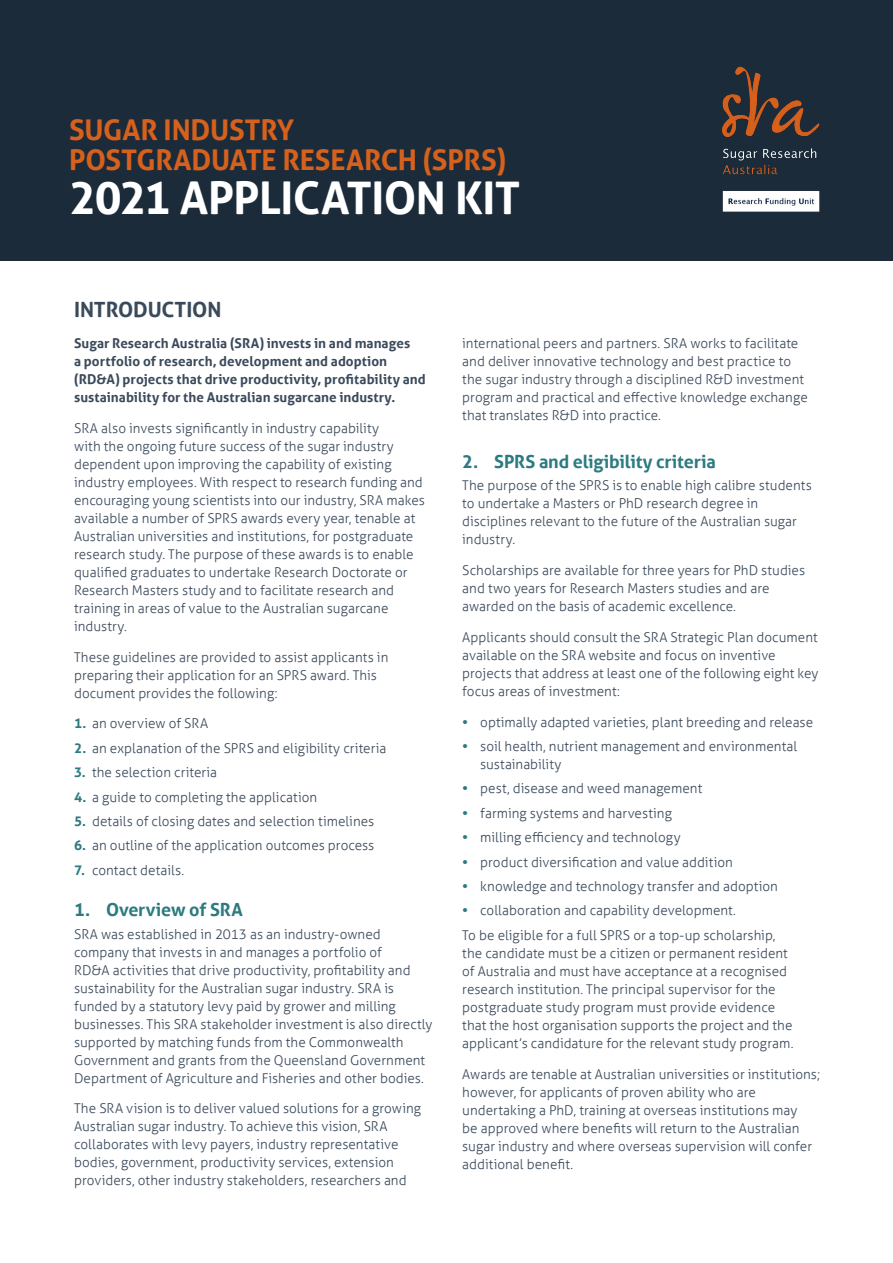
<style>
.page{position:relative;width:893px;height:1263px;background:#fff}
.page>*{position:absolute;margin:0;border:0;box-sizing:border-box;transform-origin:0 0}
.t1{font:700 45px "Aller";letter-spacing:-.015em;color:#fff}
.t2{font:700 28.5px/30px "Aller";letter-spacing:-.005em;color:#d6611d}
.t3{font:700 21px "Aller";letter-spacing:-.005em;color:#3b4a5b}
.t4{font:700 18px "Aller";letter-spacing:-.01em;color:#2c7b80}
.t5{font:300 13.5px/18px "Aller";color:#3b4a5b}
.t6{font:700 13.5px/18px "Aller";letter-spacing:.005em;color:#3b4a5b}
.s1{font-weight:700;color:#2c7b80}
</style>
<div class="page">
<div style="left:0;top:0;width:893px;height:261px;background:#1c2b39"></div>
<img style="left:722px;top:66px;width:98px;height:146px">
<h2 class="t2" style="left:69px;top:114px;width:439px">SUGAR INDUSTRY<br>POSTGRADUATE RESEARCH (SPRS)</h2>
<h1 class="t1" style="left:69px;top:170px;width:453px">2021 APPLICATION KIT</h1>
<h3 class="t3" style="left:74px;top:297px;width:149px">INTRODUCTION</h3>
<p class="t6" style="left:74px;top:334px;width:353px">Sugar Research Australia (SRA) invests in and manages<br>a portfolio of research, development and adoption (RD&amp;A) projects that drive productivity, profitability and sustainability for the Australian sugarcane industry.</p>
<p class="t5" style="left:74px;top:419px;width:352px">SRA also invests significantly in industry capability<br>with the ongoing future success of the sugar industry dependent upon improving the capability of existing industry employees. With respect to research funding and encouraging young scientists into our industry, SRA makes available a number of SPRS awards every year, tenable at Australian universities and institutions, for postgraduate research study. The purpose of these awards is to enable qualified graduates to undertake Research Doctorate or Research Masters study and to facilitate research and training in areas of value to the Australian sugarcane industry.</p>
<p class="t5" style="left:74px;top:648px;width:316px">These guidelines are provided to assist applicants in preparing their application for an SPRS award. This document provides the following:</p>
<p class="t5" style="left:74px;top:715px;width:136px"><span class="s1">1.</span> an overview of SRA</p>
<p class="t5" style="left:74px;top:739px;width:314px"><span class="s1">2.</span> an explanation of the SPRS and eligibility criteria</p>
<p class="t5" style="left:74px;top:763px;width:145px"><span class="s1">3.</span> the selection criteria</p>
<p class="t5" style="left:74px;top:788px;width:245px"><span class="s1">4.</span> a guide to completing the application</p>
<p class="t5" style="left:74px;top:812px;width:302px"><span class="s1">5.</span> details of closing dates and selection timelines</p>
<p class="t5" style="left:74px;top:836px;width:302px"><span class="s1">6.</span> an outline of the application outcomes process</p>
<p class="t5" style="left:74px;top:861px;width:112px"><span class="s1">7.</span> contact details.</p>
<h3 class="t4" style="left:74px;top:899px;width:170px">1. Overview of SRA</h3>
<p class="t5" style="left:74px;top:925px;width:360px">SRA was established in 2013 as an industry-owned company that invests in and manages a portfolio of<br>RD&amp;A activities that drive productivity, profitability and sustainability for the Australian sugar industry. SRA is funded by a statutory levy paid by grower and milling businesses. This SRA stakeholder investment is also directly supported by matching funds from the Commonwealth Government and grants from the Queensland Government Department of Agriculture and Fisheries and other bodies.</p>
<p class="t5" style="left:74px;top:1099px;width:348px">The SRA vision is to deliver valued solutions for a growing Australian sugar industry. To achieve this vision, SRA collaborates with levy payers, industry representative bodies, government, productivity services, extension providers, other industry stakeholders, researchers and</p>
<p class="t5" style="left:462px;top:334px;width:347px">international peers and partners. SRA works to facilitate and deliver innovative technology and best practice to the sugar industry through a disciplined R&amp;D investment program and practical and effective knowledge exchange that translates R&amp;D into practice.</p>
<h3 class="t4" style="left:462px;top:451px;width:255px">2. SPRS and eligibility criteria</h3>
<p class="t5" style="left:462px;top:477px;width:351px">The purpose of the SPRS is to enable high calibre students to undertake a Masters or PhD research degree in disciplines relevant to the future of the Australian sugar industry.</p>
<p class="t5" style="left:462px;top:561px;width:344px">Scholarships are available for three years for PhD studies and two years for Research Masters studies and are awarded on the basis of academic excellence.</p>
<p class="t5" style="left:462px;top:628px;width:358px">Applicants should consult the SRA Strategic Plan document available on the SRA website and focus on inventive projects that address at least one of the following eight key focus areas of investment:</p>
<p class="t5" style="left:462px;top:713px;width:352px"><span class="s1">•</span> optimally adapted varieties, plant breeding and release</p>
<p class="t5" style="left:480px;top:737px;width:318px;text-indent:-18px"><span class="s1">•</span> soil health, nutrient management and environmental sustainability</p>
<p class="t5" style="left:462px;top:780px;width:241px"><span class="s1">•</span> pest, disease and weed management</p>
<p class="t5" style="left:462px;top:804px;width:211px"><span class="s1">•</span> farming systems and harvesting</p>
<p class="t5" style="left:462px;top:828px;width:220px"><span class="s1">•</span> milling efficiency and technology</p>
<p class="t5" style="left:462px;top:853px;width:272px"><span class="s1">•</span> product diversification and value addition</p>
<p class="t5" style="left:462px;top:877px;width:317px"><span class="s1">•</span> knowledge and technology transfer and adoption</p>
<p class="t5" style="left:462px;top:898px;width:315px;line-height:24.5px"><span class="s1">•</span> collaboration and capability development.<br>To be eligible for a full SPRS or a top-up scholarship,</p>
<p class="t5" style="left:462px;top:944px;width:333px">the candidate must be a citizen or permanent resident of Australia and must have acceptance at a recognised research institution. The principal supervisor for the postgraduate study program must provide evidence that the host organisation supports the project and the applicant’s candidature for the relevant study program.</p>
<p class="t5" style="left:462px;top:1065px;width:359px">Awards are tenable at Australian universities or institutions; however, for applicants of proven ability who are undertaking a PhD, training at overseas institutions may<br>be approved where benefits will return to the Australian sugar industry and where overseas supervision will confer additional benefit.</p>
</div>
